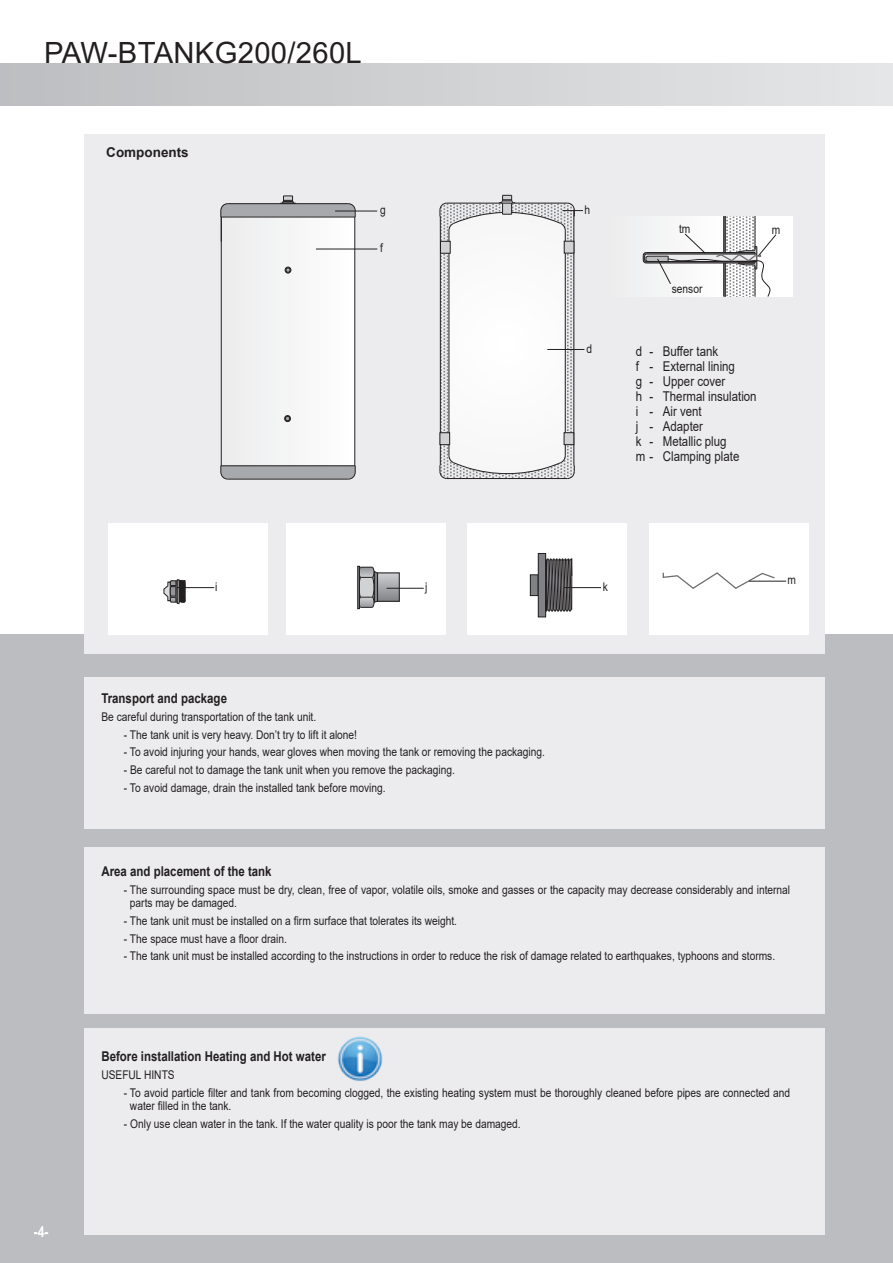
<style>
.page{position:relative;width:893px;height:1263px;background:#fff}
.page>*{position:absolute;margin:0;border:0;box-sizing:border-box;transform-origin:0 0}
.t1{font:29.25px "Arial";letter-spacing:.01em;color:#231f20}
.t2{font:700 15px "Arial Narrow";color:#fff}
.t3{font:13.5px/15px "Arial";color:#231f20;scale:.85 1}
.t4{font:700 13.5px "Arial";color:#231f20;scale:.85 1}
.t5{font:700 13.5px "Arial";color:#231f20}
.t6{font:12px/13.5px "Arial";color:#231f20;scale:.85 1}
</style>
<div class="page">
<div style="left:0;top:634px;width:893px;height:629px;background:#bcbdc0"></div>
<div style="left:84px;top:135px;width:741px;height:519px;background:#ececee"></div>
<div style="left:468px;top:523px;width:159px;height:112px;background:#fff"></div>
<div style="left:287px;top:523px;width:159px;height:112px;background:#fff"></div>
<div style="left:650px;top:523px;width:158px;height:112px;background:#fff"></div>
<div style="left:108px;top:523px;width:159px;height:112px;background:#fff"></div>
<div style="left:85px;top:847px;width:740px;height:166px;background:#ececee"></div>
<div style="left:0;top:64px;width:893px;height:42px;background:linear-gradient(to right,#bdbec0,#e5e6e8)"></div>
<div style="left:84px;top:677px;width:741px;height:152px;background:#ececee"></div>
<div style="left:85px;top:1028px;width:740px;height:206px;background:#ececee"></div>
<svg style="left:379px;top:575px;width:18px;height:24px"></svg>
<div style="left:357px;top:566px;width:3px;height:43px;border:1px solid #231f20"></div>
<svg style="left:358px;top:567px;width:20px;height:41px"></svg>
<div style="left:530px;top:575px;width:8px;height:21px;background:#808285"></div>
<div style="left:530px;top:575px;width:8px;height:21px;border:1px solid #231f20"></div>
<div style="left:538px;top:553px;width:8px;height:64px;background:#808285"></div>
<div style="left:538px;top:553px;width:8px;height:64px;border:1px solid #231f20"></div>
<svg style="left:546px;top:558px;width:26px;height:53px"></svg>
<hr style="left:546px;top:559px;width:1px;height:52px;background:#231f20">
<svg style="left:164px;top:580px;width:22px;height:23px"></svg>
<div style="left:177px;top:580px;width:2px;height:23px;border:1px solid #231f20"></div>
<svg style="left:662px;top:572px;width:114px;height:17px"></svg>
<div style="left:605px;top:216px;width:187px;height:80px;background:#fff"></div>
<svg style="left:726px;top:216px;width:29px;height:17px"></svg>
<div style="left:605px;top:216px;width:118px;height:81px;background:#f0f0f1"></div>
<hr style="left:724px;top:216px;width:1px;height:81px;background:#808285">
<hr style="left:725px;top:216px;width:1px;height:37px;background:#231f20">
<hr style="left:723px;top:216px;width:1px;height:37px;background:#231f20">
<hr style="left:755px;top:216px;width:1px;height:33px;background:#231f20">
<svg style="left:643px;top:233px;width:134px;height:64px"></svg>
<div style="left:221px;top:217px;width:134px;height:249px;background:#f4f5f5"></div>
<hr style="left:288px;top:479px;width:60px;height:1px;background:#231f20">
<hr style="left:221px;top:254px;width:1px;height:212px;background:#231f20">
<hr style="left:228px;top:479px;width:60px;height:1px;background:#231f20">
<hr style="left:355px;top:217px;width:1px;height:249px;background:#231f20">
<svg style="left:220px;top:466px;width:136px;height:13px;background:#a0a1a4"></svg>
<svg style="left:220px;top:196px;width:136px;height:58px"></svg>
<hr style="left:221px;top:217px;width:134px;height:1px;background:#231f20">
<hr style="left:221px;top:465px;width:134px;height:1px;background:#231f20">
<svg style="left:285px;top:267px;width:6px;height:6px"></svg>
<svg style="left:284px;top:415px;width:7px;height:7px"></svg>
<hr style="left:547px;top:349px;width:37px;height:1px;background:#231f20">
<hr style="left:316px;top:249px;width:61px;height:1px;background:#231f20">
<hr style="left:335px;top:211px;width:42px;height:1px;background:#231f20">
<svg style="left:439px;top:195px;width:144px;height:284px"></svg>
<hr style="left:177px;top:587px;width:37px;height:1px;background:#231f20">
<hr style="left:387px;top:588px;width:37px;height:1px;background:#231f20">
<hr style="left:564px;top:587px;width:37px;height:1px;background:#231f20">
<hr style="left:749px;top:581px;width:37px;height:1px;background:#231f20">
<img style="left:337px;top:1036px;width:46px;height:45px">
<h1 class="t1" style="left:44px;top:33px;width:319px">PAW-BTANKG200/260L</h1>
<p class="t5" style="left:106px;top:142px;width:84px">Components</p>
<p class="t6" style="left:380px;top:203px;width:8px">g</p>
<p class="t6" style="left:380px;top:241px;width:5px">f</p>
<p class="t6" style="left:584px;top:202px;width:8px">h</p>
<p class="t6" style="left:586px;top:342px;width:8px">d</p>
<p class="t6" style="left:679px;top:222px;width:15px">tm</p>
<p class="t6" style="left:772px;top:223px;width:11px">m</p>
<p class="t6" style="left:672px;top:282px;width:38px">sensor</p>
<p class="t3" style="left:636px;top:344px;width:144px">d - Buffer tank<br>f - External lining<br>g - Upper cover<br>h - Thermal insulation i - Air vent<br>j - Adapter<br>k - Metallic plug<br>m - Clamping plate</p>
<p class="t6" style="left:215px;top:580px;width:4px">i</p>
<p class="t6" style="left:425px;top:580px;width:4px">j</p>
<p class="t6" style="left:603px;top:580px;width:7px">k</p>
<p class="t4" style="left:101px;top:689px;width:149px">Transport and package</p>
<p class="t6" style="left:101px;top:710px;width:254px">Be careful during transportation of the tank unit.</p>
<p class="t6" style="left:124px;top:728px;width:276px">- The tank unit is very heavy. Don’t try to lift it alone!</p>
<p class="t6" style="left:124px;top:745px;width:497px">- To avoid injuring your hands, wear gloves when moving the tank or removing the packaging.</p>
<p class="t6" style="left:124px;top:763px;width:391px">- Be careful not to damage the tank unit when you remove the packaging.</p>
<p class="t6" style="left:124px;top:781px;width:309px">- To avoid damage, drain the installed tank before moving.</p>
<p class="t6" style="left:787px;top:573px;width:11px">m</p>
<p class="t4" style="left:101px;top:861px;width:202px">Area and placement of the tank</p>
<p class="t6" style="left:130px;top:882px;width:778px;text-indent:-6px">- The surrounding space must be dry, clean, free of vapor, volatile oils, smoke and gasses or the capacity may decrease considerably and internal parts may be damaged.</p>
<p class="t6" style="left:124px;top:914px;width:393px">- The tank unit must be installed on a firm surface that tolerates its weight.</p>
<p class="t6" style="left:124px;top:931px;width:193px">- The space must have a floor drain.</p>
<p class="t6" style="left:124px;top:949px;width:768px">- The tank unit must be installed according to the instructions in order to reduce the risk of damage related to earthquakes, typhoons and storms.</p>
<p class="t2" style="left:34px;top:1220px;width:17px">-4-</p>
<p class="t4" style="left:101px;top:1047px;width:266px">Before installation Heating and Hot water</p>
<p class="t6" style="left:101px;top:1068px;width:88px">USEFUL HINTS</p>
<p class="t6" style="left:130px;top:1086px;width:778px;text-indent:-6px">- To avoid particle filter and tank from becoming clogged, the existing heating system must be thoroughly cleaned before pipes are connected and water filled in the tank.</p>
<p class="t6" style="left:124px;top:1117px;width:468px">- Only use clean water in the tank. If the water quality is poor the tank may be damaged.</p>
</div>
